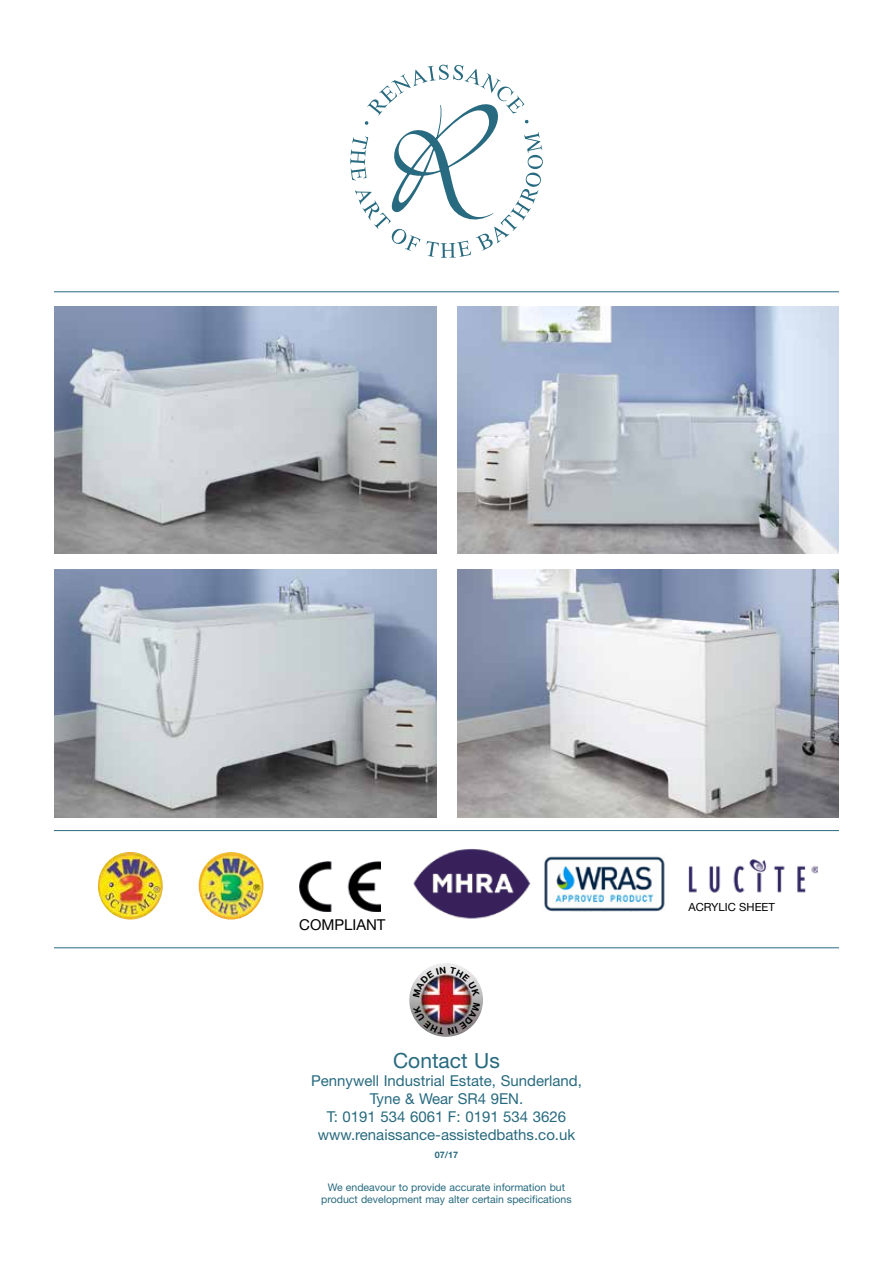
<style>
.page{position:relative;width:893px;height:1263px;background:#fff}
.page>*{position:absolute;margin:0;border:0;box-sizing:border-box;transform-origin:0 0}
.t1{font:21px "Helvetica Neue LT Std";color:#286a7f}
.t2{font:15px/18px "Helvetica Neue LT Std";color:#286a7f;text-align:center}
.t3{font:15px "Helvetica Neue LT Std";color:#000}
.t4{font:11.25px "Helvetica Neue LT Std";color:#000}
.t5{font:10.5px/12px "Helvetica Neue LT Std";color:#286a7f;text-align:center}
.t6{font:700 9px "Helvetica Neue LT Std";color:#286a7f}
</style>
<div class="page">
<svg style="left:350px;top:64px;width:193px;height:194px"></svg>
<img style="left:98px;top:852px;width:65px;height:67px">
<img style="left:199px;top:852px;width:65px;height:67px">
<img style="left:299px;top:861px;width:81px;height:50px">
<img style="left:413px;top:849px;width:118px;height:70px">
<hr style="left:54px;top:830px;width:785px;height:1px;background:#286a7f">
<hr style="left:54px;top:291px;width:785px;height:1px;background:#286a7f">
<hr style="left:54px;top:947px;width:785px;height:1px;background:#286a7f">
<img style="left:409px;top:963px;width:37px;height:53px">
<img style="left:689px;top:859px;width:128px;height:34px">
<img style="left:54px;top:306px;width:382px;height:247px">
<img style="left:54px;top:570px;width:382px;height:247px">
<img style="left:458px;top:570px;width:381px;height:247px">
<img style="left:458px;top:306px;width:381px;height:248px">
<img style="left:544px;top:856px;width:121px;height:55px">
<img style="left:413px;top:967px;width:67px;height:67px">
<p class="t3" style="left:299px;top:916px;width:88px">COMPLIANT</p>
<h1 class="t1" style="left:393px;top:1048px;width:108px">Contact Us</h1>
<p class="t2" style="left:311px;top:1071px;width:272px">Pennywell Industrial Estate, Sunderland, Tyne &amp; Wear SR4 9EN.<br>T: 0191 534 6061 F: 0191 534 3626 www.renaissance-assistedbaths.co.uk</p>
<p class="t6" style="left:435px;top:1149px;width:25px">07/17</p>
<p class="t5" style="left:321px;top:1181px;width:252px">We endeavour to provide accurate information but product development may alter certain specifications</p>
<p class="t4" style="left:689px;top:900px;width:88px">ACRYLIC SHEET</p>
</div>
